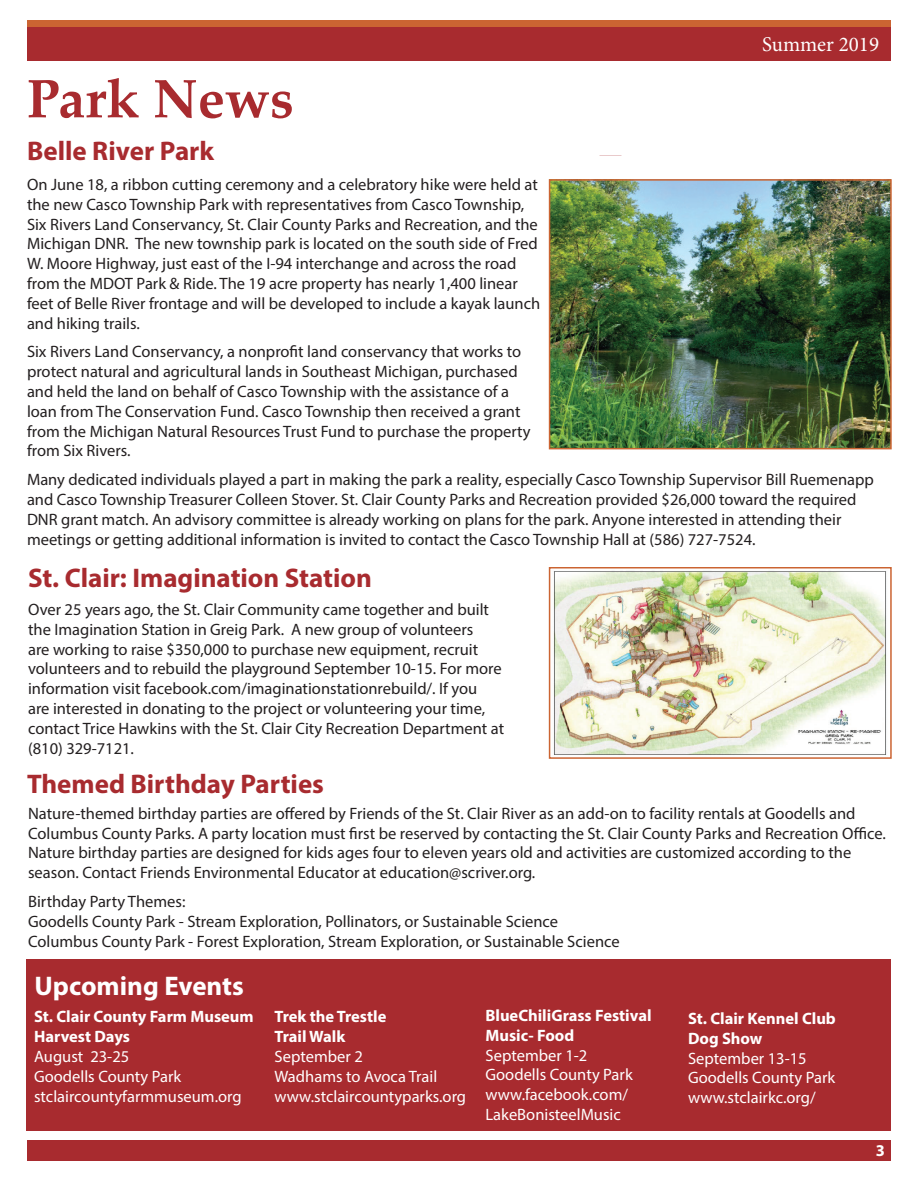
<style>
.page{position:relative;width:918px;height:1188px;background:#fff}
.page>*{position:absolute;margin:0;border:0;box-sizing:border-box;transform-origin:0 0}
.t1{font:700 54px "Palatino Linotype";color:#a82b2f}
.t2{font:700 27px "Myriad Pro";color:#a82b2f}
.t3{font:700 27px "Myriad Pro";color:#fff}
.t4{font:21px "Minion Pro";color:#fff}
.t5{font:16.5px/19.8px "Myriad Pro";color:#231f20}
.t6{font:16.5px/19.8px "Myriad Pro";color:#fff}
.t7{font:700 16.5px/19.8px "Myriad Pro";color:#fff}
</style>
<div class="page">
<div style="left:27px;top:27px;width:864px;height:34px;background:#a82b2f"></div>
<div style="left:27px;top:20px;width:864px;height:7px;background:#cb6432"></div>
<div style="left:27px;top:1141px;width:864px;height:20px;background:#a82b2f"></div>
<img style="left:552px;top:182px;width:337px;height:264px">
<div style="left:549px;top:179px;width:343px;height:270px;border:2px solid #cb6432"></div>
<div style="left:27px;top:959px;width:864px;height:172px;background:#a82b2f"></div>
<img style="left:553px;top:571px;width:334px;height:184px">
<div style="left:549px;top:567px;width:343px;height:192px;border:2px solid #cb6432"></div>
<h1 class="t1" style="left:27px;top:61px;width:268px">Park News</h1>
<h2 class="t2" style="left:27px;top:134px;width:189px">Belle River Park</h2>
<p class="t4" style="left:762px;top:30px;width:118px">Summer 2019</p>
<p class="t5" style="left:27px;top:174px;width:515px">On June 18, a ribbon cutting ceremony and a celebratory hike were held at the new Casco Township Park with representatives from Casco Township, Six Rivers Land Conservancy, St. Clair County Parks and Recreation, and the Michigan DNR. The new township park is located on the south side of Fred W. Moore Highway, just east of the I-94 interchange and across the road from the MDOT Park &amp; Ride. The 19 acre property has nearly 1,400 linear feet of Belle River frontage and will be developed to include a kayak launch and hiking trails.</p>
<p class="t5" style="left:27px;top:342px;width:505px">Six Rivers Land Conservancy, a nonprofit land conservancy that works to protect natural and agricultural lands in Southeast Michigan, purchased and held the land on behalf of Casco Township with the assistance of a loan from The Conservation Fund. Casco Township then received a grant from the Michigan Natural Resources Trust Fund to purchase the property from Six Rivers.</p>
<p class="t5" style="left:27px;top:470px;width:849px">Many dedicated individuals played a part in making the park a reality, especially Casco Township Supervisor Bill Ruemenapp and Casco Township Treasurer Colleen Stover. St. Clair County Parks and Recreation provided $26,000 toward the required DNR grant match. An advisory committee is already working on plans for the park. Anyone interested in attending their meetings or getting additional information is invited to contact the Casco Township Hall at (586) 727-7524.</p>
<h2 class="t2" style="left:28px;top:561px;width:345px">St. Clair: Imagination Station</h2>
<p class="t5" style="left:28px;top:599px;width:478px">Over 25 years ago, the St. Clair Community came together and built the Imagination Station in Greig Park. A new group of volunteers<br>are working to raise $350,000 to purchase new equipment, recruit volunteers and to rebuild the playground September 10-15. For more information visit facebook.com/imaginationstationrebuild/. If you<br>are interested in donating to the project or volunteering your time, contact Trice Hawkins with the St. Clair City Recreation Department at (810) 329-7121.</p>
<h2 class="t2" style="left:27px;top:766px;width:298px">Themed Birthday Parties</h2>
<p class="t5" style="left:28px;top:803px;width:859px">Nature-themed birthday parties are offered by Friends of the St. Clair River as an add-on to facility rentals at Goodells and Columbus County Parks. A party location must first be reserved by contacting the St. Clair County Parks and Recreation Office.<br>Nature birthday parties are designed for kids ages four to eleven years old and activities are customized according to the season. Contact Friends Environmental Educator at education@scriver.org.</p>
<p class="t5" style="left:28px;top:891px;width:593px">Birthday Party Themes:<br>Goodells County Park - Stream Exploration, Pollinators, or Sustainable Science<br>Columbus County Park - Forest Exploration, Stream Exploration, or Sustainable Science</p>
<h2 class="t3" style="left:35px;top:968px;width:211px">Upcoming Events</h2>
<p class="t7" style="left:688px;top:1008px;width:149px">St. Clair Kennel Club<br>Dog Show</p>
<p class="t6" style="left:688px;top:1048px;width:149px">September 13-15<br>Goodells County Park www.stclairkc.org/</p>
<p class="t7" style="left:486px;top:1005px;width:168px">BlueChiliGrass Festival<br>Music- Food</p>
<p class="t6" style="left:486px;top:1045px;width:149px">September 1-2<br>Goodells County Park www.facebook.com/<br>LakeBonisteelMusic</p>
<p class="t7" style="left:34px;top:1006px;width:221px">St. Clair County Farm Museum<br>Harvest Days</p>
<p class="t6" style="left:34px;top:1046px;width:209px">August 23-25<br>Goodells County Park stclaircountyfarmmuseum.org</p>
<p class="t7" style="left:275px;top:1006px;width:113px">Trek the Trestle<br>Trail Walk</p>
<p class="t6" style="left:275px;top:1046px;width:193px">September 2<br>Wadhams to Avoca Trail www.stclaircountyparks.org</p>
<p class="t7" style="left:876px;top:1140px;width:11px">3</p>
</div>
